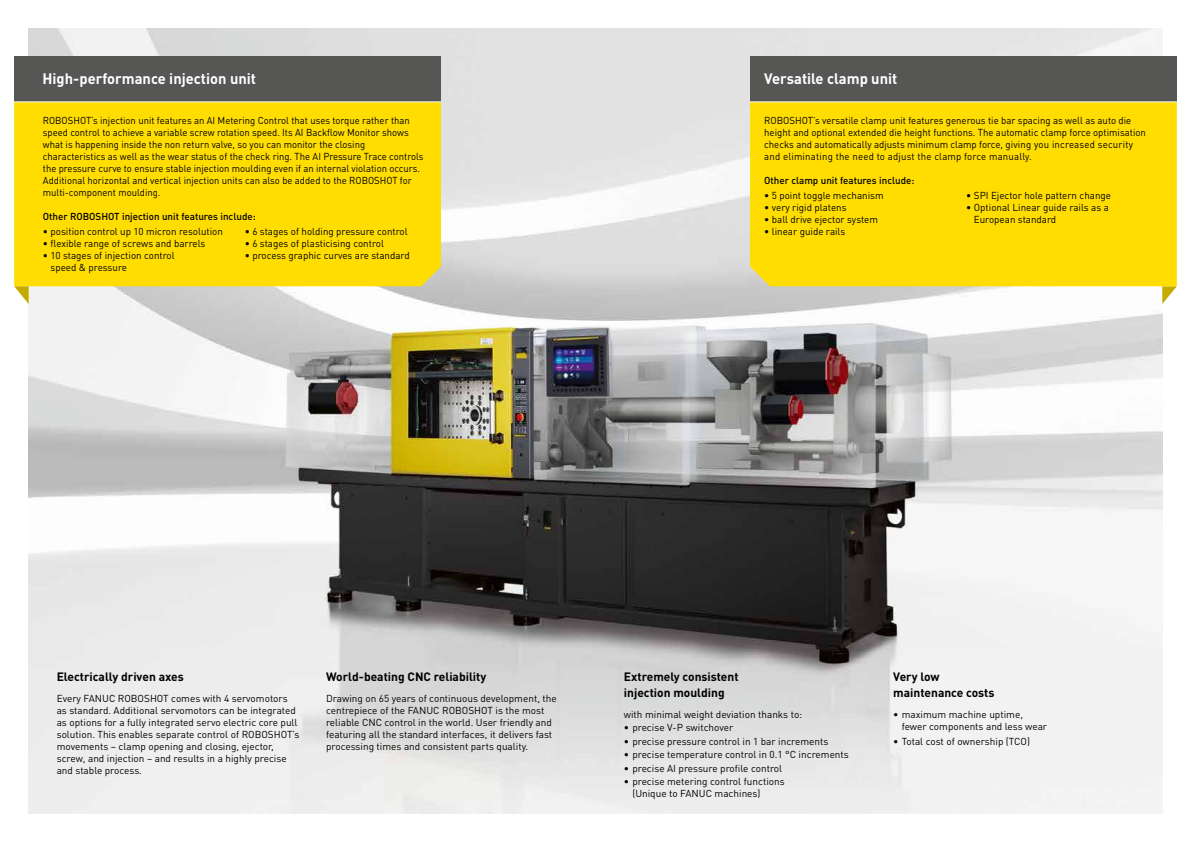
<style>
.page{position:relative;width:1191px;height:842px;background:#fff}
.page>*{position:absolute;margin:0;border:0;box-sizing:border-box;transform-origin:0 0}
.t1{font:700 15px "DIN Pro";color:#fff}
.t2{font:700 12px/16px "DIN Pro";color:#000}
.t3{font:10px/12px "DIN Pro";color:#000}
.t4{font:10px/12px "DIN Pro";color:#000;scale:.95 1}
.t5{font:10px/12px "DIN Pro";color:#000;scale:.96 1}
.t6{font:500 10px "DIN Pro";color:#000}
</style>
<div class="page">
<img style="left:28px;top:28px;width:1134px;height:786px">
<div style="left:14px;top:102px;width:427px;height:184px;background:#fd0"></div>
<div style="left:14px;top:57px;width:427px;height:45px;background:#565655"></div>
<svg style="left:14px;top:286px;width:15px;height:18px"></svg>
<hr style="left:14px;top:101px;width:427px;height:1px;background:#fff">
<svg style="left:1162px;top:286px;width:14px;height:18px"></svg>
<div style="left:750px;top:102px;width:426px;height:184px;background:#fd0"></div>
<div style="left:750px;top:57px;width:426px;height:45px;background:#565655"></div>
<hr style="left:750px;top:101px;width:426px;height:1px;background:#fff">
<h1 class="t1" style="left:43px;top:68px;width:215px">High-performance injection unit</h1>
<h1 class="t1" style="left:764px;top:68px;width:135px">Versatile clamp unit</h1>
<p class="t4" style="left:43px;top:114px;width:402px">ROBOSHOT’s injection unit features an AI Metering Control that uses torque rather than speed control to achieve a variable screw rotation speed. Its AI Backflow Monitor shows what is happening inside the non return valve, so you can monitor the closing characteristics as well as the wear status of the check ring. The AI Pressure Trace controls the pressure curve to ensure stable injection moulding even if an internal violation occurs.<br>Additional horizontal and vertical injection units can also be added to the ROBOSHOT for multi-component moulding.</p>
<p class="t6" style="left:43px;top:210px;width:214px">Other ROBOSHOT injection unit features include:</p>
<p class="t3" style="left:43px;top:225px;width:182px">• position control up 10 micron resolution</p>
<p class="t3" style="left:43px;top:237px;width:164px">• flexible range of screws and barrels</p>
<p class="t3" style="left:51px;top:249px;width:126px;text-indent:-8px">• 10 stages of injection control speed &amp; pressure</p>
<p class="t3" style="left:245px;top:225px;width:164px">• 6 stages of holding pressure control</p>
<p class="t3" style="left:245px;top:237px;width:141px">• 6 stages of plasticising control</p>
<p class="t3" style="left:245px;top:249px;width:166px">• process graphic curves are standard</p>
<p class="t5" style="left:764px;top:114px;width:399px">ROBOSHOT’s versatile clamp unit features generous tie bar spacing as well as auto die height and optional extended die height functions. The automatic clamp force optimisation checks and automatically adjusts minimum clamp force, giving you increased security and eliminating the need to adjust the clamp force manually.</p>
<p class="t6" style="left:764px;top:174px;width:152px">Other clamp unit features include:</p>
<p class="t3" style="left:764px;top:189px;width:121px">• 5 point toggle mechanism</p>
<p class="t3" style="left:764px;top:201px;width:84px">• very rigid platens</p>
<p class="t3" style="left:764px;top:213px;width:115px">• ball drive ejector system</p>
<p class="t3" style="left:764px;top:225px;width:83px">• linear guide rails</p>
<p class="t3" style="left:966px;top:189px;width:146px">• SPI Ejector hole pattern change</p>
<p class="t3" style="left:974px;top:201px;width:136px;text-indent:-8px">• Optional Linear guide rails as a<br>European standard</p>
<p class="t2" style="left:57px;top:669px;width:129px">Electrically driven axes</p>
<p class="t3" style="left:57px;top:692px;width:244px">Every FANUC ROBOSHOT comes with 4 servomotors as standard. Additional servomotors can be integrated as options for a fully integrated servo electric core pull solution. This enables separate control of ROBOSHOT’s movements – clamp opening and closing, ejector, screw, and injection – and results in a highly precise and stable process.</p>
<p class="t2" style="left:326px;top:669px;width:162px">World-beating CNC reliability</p>
<p class="t3" style="left:326px;top:692px;width:232px">Drawing on 65 years of continuous development, the centrepiece of the FANUC ROBOSHOT is the most reliable CNC control in the world. User friendly and featuring all the standard interfaces, it delivers fast processing times and consistent parts quality.</p>
<p class="t2" style="left:624px;top:669px;width:116px">Extremely consistent injection moulding</p>
<p class="t3" style="left:624px;top:708px;width:180px">with minimal weight deviation thanks to:</p>
<p class="t3" style="left:624px;top:721px;width:111px">• precise V-P switchover</p>
<p class="t3" style="left:624px;top:735px;width:206px">• precise pressure control in 1 bar increments</p>
<p class="t3" style="left:624px;top:748px;width:226px">• precise temperature control in 0.1 °C increments</p>
<p class="t3" style="left:624px;top:762px;width:160px">• precise AI pressure profile control</p>
<p class="t3" style="left:632px;top:775px;width:154px;text-indent:-8px">• precise metering control functions (Unique to FANUC machines)</p>
<p class="t2" style="left:893px;top:669px;width:103px">Very low maintenance costs</p>
<p class="t3" style="left:901px;top:708px;width:147px;text-indent:-8px">• maximum machine uptime, fewer components and less wear</p>
<p class="t3" style="left:893px;top:735px;width:138px">• Total cost of ownership (TCO)</p>
</div>
